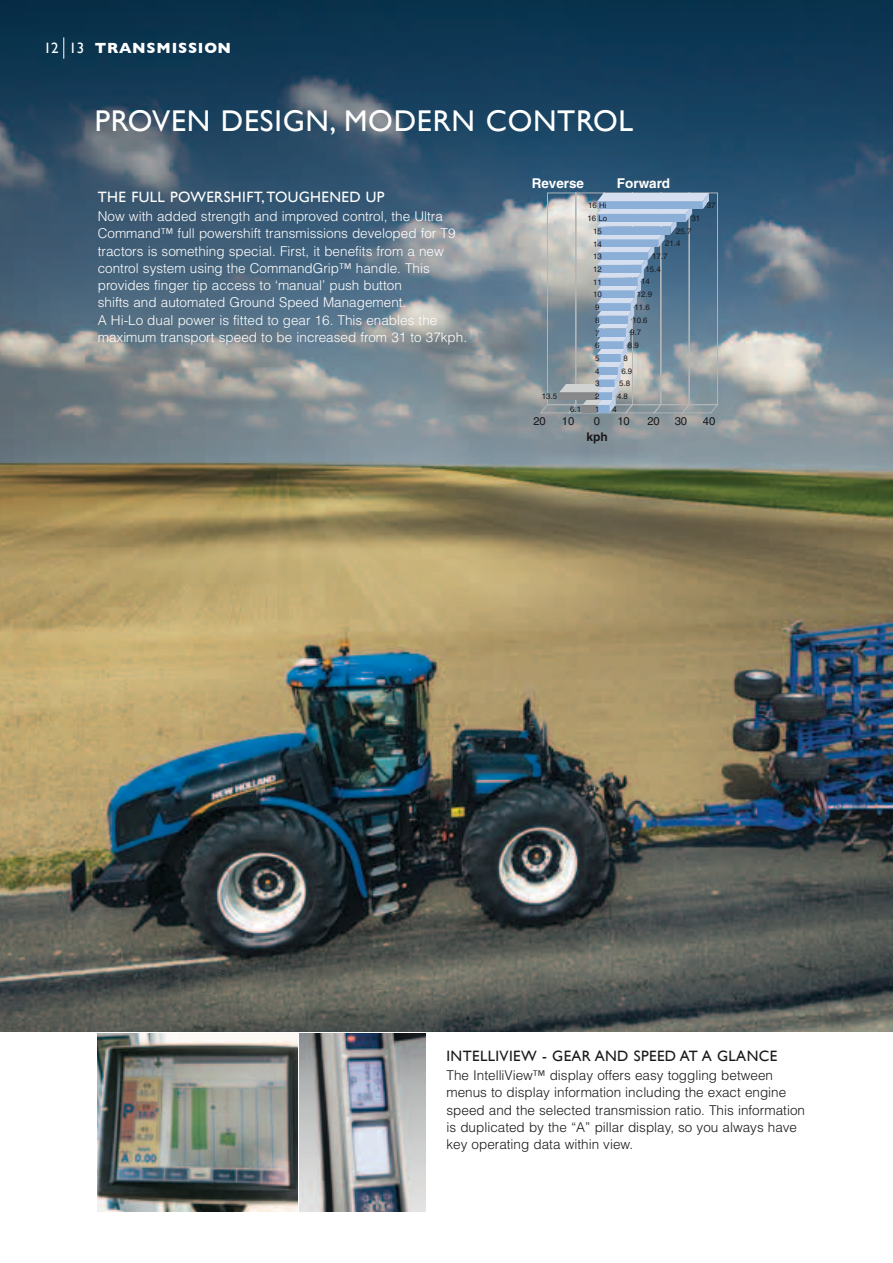
<style>
.page{position:relative;width:893px;height:1263px;background:#fff}
.page>*{position:absolute;margin:0;border:0;box-sizing:border-box;transform-origin:0 0}
.t1{font:30px "Gill Sans";letter-spacing:.025em;color:#fff}
.t2{font:15px "Gill Sans";letter-spacing:.025em;color:#1a181b}
.t3{font:15px "Gill Sans";letter-spacing:.025em;color:#fff}
.t4{font:700 15px "Gill Sans";letter-spacing:.05em;color:#fff}
.t5{font:300 13.5px/17.2px "Helvetica";color:#fff}
.t6{font:300 13.5px/17.2px "Helvetica";color:#1a181b}
.t7{font:700 13.5px "Helvetica";color:#fff}
.t8{font:700 12px "Helvetica";color:#1a181b}
.t9{font:11.25px "Helvetica";color:#1a181b}
.t10{font:7.8px/12.8px "Helvetica";color:#1a181b;text-align:center}
.s1{font-weight:400}
</style>
<div class="page">
<img style="left:0;top:0;width:893px;height:1031px">
<img style="left:98px;top:1033px;width:200px;height:179px">
<img style="left:300px;top:1033px;width:125px;height:179px">
<svg style="left:64px;top:37px;width:1px;height:22px"></svg>
<svg style="left:540px;top:193px;width:178px;height:220px;background:#8fa2b1"></svg>
<p class="t4" style="left:44px;top:39px;width:189px"><span class="s1">12 13</span> TRANSMISSION</p>
<h1 class="t1" style="left:95px;top:103px;width:540px">PROVEN DESIG N, MODERN CONTROL</h1>
<p class="t3" style="left:98px;top:188px;width:287px">THE FULL POWERSHIFT, TOUGHENED UP</p>
<p class="t5" style="left:98px;top:207px;width:371px">Now with added strength and improved control, the Ultra Command™ full powershift transmissions developed for T9 tractors is something special. First, it benefits from a new control system using the CommandGrip™ handle. This provides finger tip access to ‘manual’ push button<br>shifts and automated Ground Speed Management.<br>A Hi-Lo dual power is fitted to gear 16. This enables the maximum transport speed to be increased from 31 to 37kph.</p>
<p class="t7" style="left:532px;top:175px;width:54px">Reverse</p>
<p class="t7" style="left:617px;top:175px;width:54px">Forward</p>
<p class="t10" style="left:542px;top:390px;width:17px">13.5</p>
<p class="t10" style="left:570px;top:402px;width:12px">6.1</p>
<p class="t10" style="left:588px;top:199px;width:21px">16 Hi<br>16 Lo<br>15<br>14<br>13<br>12<br>11<br>10<br>9<br>8<br>7<br>6<br>5<br>4<br>3<br>2<br>1</p>
<p class="t10" style="left:707px;top:199px;width:10px">37</p>
<p class="t10" style="left:691px;top:212px;width:10px">31</p>
<p class="t10" style="left:676px;top:224px;width:17px">25.7</p>
<p class="t10" style="left:665px;top:237px;width:17px">21.4</p>
<p class="t10" style="left:652px;top:250px;width:17px">17.7</p>
<p class="t10" style="left:645px;top:263px;width:17px">15.4</p>
<p class="t10" style="left:641px;top:275px;width:10px">14</p>
<p class="t10" style="left:637px;top:288px;width:17px">12.9</p>
<p class="t10" style="left:634px;top:301px;width:17px">11.6</p>
<p class="t10" style="left:632px;top:313px;width:17px">10.6</p>
<p class="t10" style="left:630px;top:326px;width:12px">9.7</p>
<p class="t10" style="left:628px;top:339px;width:12px">8.9</p>
<p class="t10" style="left:617px;top:352px;width:17px">8<br>6.9<br>5.8<br>4.8</p>
<p class="t10" style="left:613px;top:403px;width:6px">4</p>
<p class="t9" style="left:533px;top:415px;width:14px">20</p>
<p class="t9" style="left:562px;top:415px;width:14px">10</p>
<p class="t9" style="left:594px;top:415px;width:8px">0</p>
<p class="t9" style="left:617px;top:415px;width:14px">10</p>
<p class="t9" style="left:647px;top:415px;width:14px">20</p>
<p class="t9" style="left:675px;top:415px;width:14px">30</p>
<p class="t9" style="left:703px;top:415px;width:14px">40</p>
<p class="t8" style="left:587px;top:429px;width:23px">kph</p>
<p class="t2" style="left:446px;top:1047px;width:332px">INTELLIVIEW - GEAR AND SPEED AT A GLANCE</p>
<p class="t6" style="left:446px;top:1066px;width:360px">The IntelliView™ display offers easy toggling between menus to display information including the exact engine speed and the selected transmission ratio. This information is duplicated by the “A” pillar display, so you always have key operating data within view.</p>
</div>
